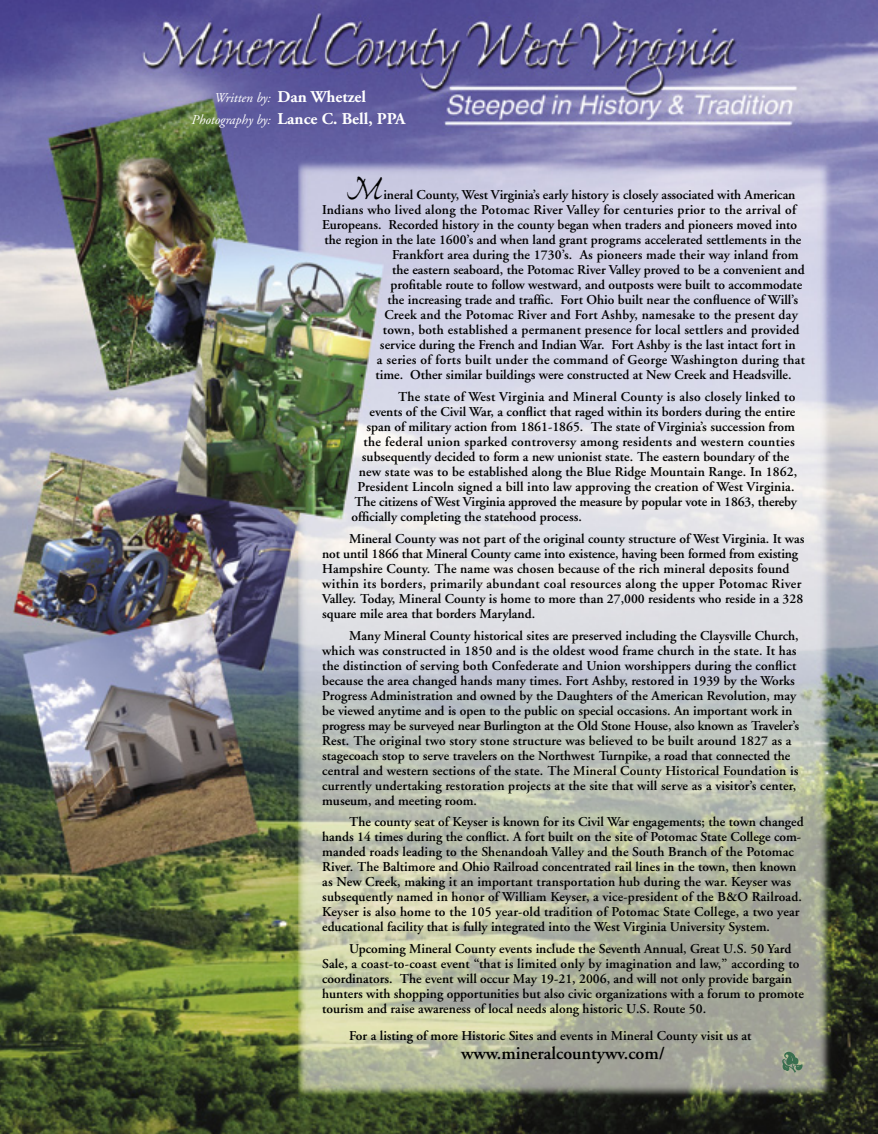
<style>
.page{position:relative;width:878px;height:1134px;background:#fff}
.page>*{position:absolute;margin:0;border:0;box-sizing:border-box;transform-origin:0 0}
.t1{font:36px "Ex Ponto";color:#000}
.t2{font:600 18px "Adobe Garamond";color:#000}
.t3{font:700 16.5px "Adobe Garamond";color:#fff}
.t4{font:600 13.5px/15px "Adobe Garamond";color:#000}
.t5{font:600 13.5px "Adobe Garamond";letter-spacing:.02em;color:#000}
.t6{font:600 13.5px "Adobe Garamond";letter-spacing:.025em;color:#000}
.t7{font:italic 13.5px "Adobe Garamond";color:#fff}
.s1{font-weight:700;font-style:normal;font-size:16.5px}
.s2{font-weight:400;font-style:italic;font-size:13.5px}
</style>
<div class="page">
<img style="left:0;top:0;width:878px;height:1134px">
<svg style="left:782px;top:1052px;width:20px;height:21px"></svg>
<p class="t7" style="left:214px;top:91px;width:153px">Written by: <span class="s1">Dan Whetzel</span></p>
<p class="t3" style="left:192px;top:110px;width:215px"><span class="s2">Photography by:</span> Lance C. Bell, PPA</p>
<h1 class="t1" style="left:349px;top:171px;width:36px">M</h1>
<p class="t4" style="left:383px;top:188px;width:413px">ineral County, West Virginia’s early history is closely associated with American</p>
<p class="t5" style="left:322px;top:202px;width:475px">Indians who lived along the Potomac River Valley for centuries prior to the arrival of</p>
<p class="t4" style="left:322px;top:218px;width:476px">Europeans. Recorded history in the county began when traders and pioneers moved into</p>
<p class="t4" style="left:324px;top:233px;width:478px">the region in the late 1600’s and when land grant programs accelerated settlements in the</p>
<p class="t4" style="left:392px;top:248px;width:408px">Frankfort area during the 1730’s. As pioneers made their way inland from</p>
<p class="t4" style="left:392px;top:263px;width:414px">the eastern seaboard, the Potomac River Valley proved to be a convenient and</p>
<p class="t4" style="left:390px;top:278px;width:413px">profitable route to follow westward, and outposts were built to accommodate</p>
<p class="t4" style="left:387px;top:293px;width:412px">the increasing trade and traffic. Fort Ohio built near the confluence of Will’s</p>
<p class="t4" style="left:384px;top:308px;width:414px">Creek and the Potomac River and Fort Ashby, namesake to the present day</p>
<p class="t4" style="left:383px;top:323px;width:418px">town, both established a permanent presence for local settlers and provided</p>
<p class="t4" style="left:380px;top:338px;width:417px">service during the French and Indian War. Fort Ashby is the last intact fort in</p>
<p class="t5" style="left:377px;top:352px;width:429px">a series of forts built under the command of George Washington during that</p>
<p class="t4" style="left:375px;top:368px;width:417px">time. Other similar buildings were constructed at New Creek and Headsville.</p>
<p class="t5" style="left:398px;top:389px;width:399px">The state of West Virginia and Mineral County is also closely linked to</p>
<p class="t4" style="left:369px;top:404px;width:427px">events of the Civil War, a conflict that raged within its borders during the entire</p>
<p class="t4" style="left:366px;top:419px;width:430px">span of military action from 1861-1865. The state of Virginia’s succession from</p>
<p class="t6" style="left:363px;top:434px;width:433px">the federal union sparked controversy among residents and western counties</p>
<p class="t4" style="left:362px;top:449px;width:429px">subsequently decided to form a new unionist state. The eastern boundary of the</p>
<p class="t4" style="left:359px;top:464px;width:439px">new state was to be established along the Blue Ridge Mountain Range. In 1862,</p>
<p class="t4" style="left:357px;top:479px;width:438px">President Lincoln signed a bill into law approving the creation of West Virginia.</p>
<p class="t4" style="left:354px;top:494px;width:444px">The citizens of West Virginia approved the measure by popular vote in 1863, thereby</p>
<p class="t4" style="left:351px;top:509px;width:232px">officially completing the statehood process.</p>
<p class="t4" style="left:322px;top:531px;width:484px;text-indent:27px">Mineral County was not part of the original county structure of West Virginia. It was not until 1866 that Mineral County came into existence, having been formed from existing Hampshire County. The name was chosen because of the rich mineral deposits found within its borders, primarily abundant coal resources along the upper Potomac River Valley. Today, Mineral County is home to more than 27,000 residents who reside in a 328 square mile area that borders Maryland.</p>
<p class="t4" style="left:322px;top:628px;width:478px;text-indent:27px">Many Mineral County historical sites are preserved including the Claysville Church, which was constructed in 1850 and is the oldest wood frame church in the state. It has the distinction of serving both Confederate and Union worshippers during the conflict because the area changed hands many times. Fort Ashby, restored in 1939 by the Works Progress Administration and owned by the Daughters of the American Revolution, may be viewed anytime and is open to the public on special occasions. An important work in progress may be surveyed near Burlington at the Old Stone House, also known as Traveler’s Rest. The original two story stone structure was believed to be built around 1827 as a stagecoach stop to serve travelers on the Northwest Turnpike, a road that connected the central and western sections of the state. The Mineral County Historical Foundation is currently undertaking restoration projects at the site that will serve as a visitor’s center, museum, and meeting room.</p>
<p class="t4" style="left:322px;top:815px;width:483px;text-indent:27px">The county seat of Keyser is known for its Civil War engagements; the town changed hands 14 times during the conflict. A fort built on the site of Potomac State College com&shy;manded roads leading to the Shenandoah Valley and the South Branch of the Potomac River. The Baltimore and Ohio Railroad concentrated rail lines in the town, then known as New Creek, making it an important transportation hub during the war. Keyser was subsequently named in honor of William Keyser, a vice-president of the B&amp;O Railroad.<br>Keyser is also home to the 105 year-old tradition of Potomac State College, a two year educational facility that is fully integrated into the West Virginia University System.</p>
<p class="t4" style="left:322px;top:942px;width:483px;text-indent:27px">Upcoming Mineral County events include the Seventh Annual, Great U.S. 50 Yard Sale, a coast-to-coast event “that is limited only by imagination and law,” according to coordinators. The event will occur May 19-21, 2006, and will not only provide bargain hunters with shopping opportunities but also civic organizations with a forum to promote tourism and raise awareness of local needs along historic U.S. Route 50.</p>
<p class="t4" style="left:349px;top:1028px;width:404px">For a listing of more Historic Sites and events in Mineral County visit us at</p>
<h2 class="t2" style="left:461px;top:1043px;width:205px">www.mineralcountywv.com/</h2>
</div>
